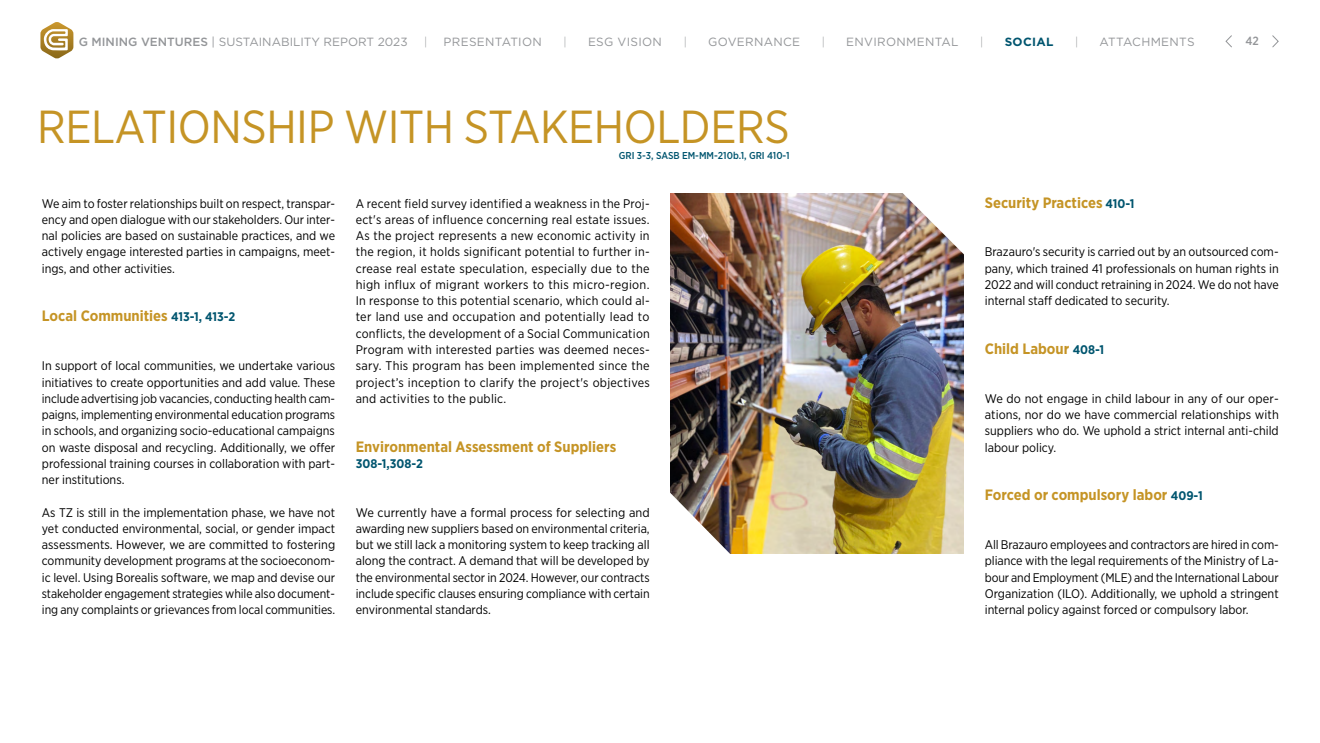
<style>
.page{position:relative;width:1320px;height:743px;background:#fff}
.page>*{position:absolute;margin:0;border:0;box-sizing:border-box;transform-origin:0 0}
.t1{font:46.25px "Gotham Narrow";letter-spacing:-.01em;color:#c59425}
.t2{font:700 15px "Gotham Narrow";color:#c59425}
.t3{font:12.5px/16.2px "Gotham Narrow";color:#000;text-align:justify}
.t4{font:700 12.5px "Gotham Narrow";color:#00556f}
.t5{font:11.88px "Gotham";letter-spacing:.025em;color:#939598}
.t6{font:11.88px "Gotham";color:#939598}
.t7{font:300 11.88px "Gotham Narrow";color:#939598}
.t8{font:700 11.88px "Gotham";letter-spacing:.025em;color:#00556f}
.t9{font:500 11.88px "Gotham Narrow";color:#939598}
.t10{font:500 10px "Gotham Narrow";color:#00556f}
.s1{font-weight:500}
.s2{font-size:12.5px;color:#00556f}
</style>
<div class="page">
<img style="left:671px;top:193px;width:293px;height:361px">
<img style="left:670px;top:482px;width:71px;height:72px">
<img style="left:892px;top:193px;width:72px;height:72px">
<svg style="left:1225px;top:35px;width:7px;height:13px"></svg>
<svg style="left:1272px;top:35px;width:7px;height:13px"></svg>
<svg style="left:40px;top:22px;width:33px;height:37px"></svg>
<p class="t6" style="left:79px;top:34px;width:330px"><span class="s1">G MINING VENTURES</span> | SUSTAINABILITY REPORT 2023</p>
<p class="t7" style="left:424px;top:34px;width:5px">|</p>
<p class="t5" style="left:444px;top:34px;width:100px">PRESENTATION</p>
<p class="t7" style="left:563px;top:34px;width:5px">|</p>
<p class="t5" style="left:588px;top:34px;width:75px">ESG VISION</p>
<p class="t7" style="left:684px;top:34px;width:5px">|</p>
<p class="t5" style="left:708px;top:34px;width:93px">GOVERNANCE</p>
<p class="t7" style="left:822px;top:34px;width:5px">|</p>
<p class="t5" style="left:846px;top:34px;width:114px">ENVIRONMENTAL</p>
<p class="t7" style="left:980px;top:34px;width:5px">|</p>
<p class="t8" style="left:1005px;top:33px;width:50px">SOCIAL</p>
<p class="t7" style="left:1075px;top:34px;width:5px">|</p>
<p class="t5" style="left:1100px;top:34px;width:96px">ATTACHMENTS</p>
<p class="t9" style="left:1245px;top:34px;width:15px">42</p>
<h1 class="t1" style="left:37px;top:98px;width:754px">RELATIONSHIP WITH STAKEHOLDERS</h1>
<p class="t10" style="left:619px;top:149px;width:172px">GRI 3-3, SASB EM-MM-210b.1, GRI 410-1</p>
<p class="t3" style="left:42px;top:195px;width:295px">We aim to foster relationships built on respect, transpar&shy;ency and open dialogue with our stakeholders. Our inter&shy;nal policies are based on sustainable practices, and we actively engage interested parties in campaigns, meet&shy;ings, and other activities.</p>
<p class="t2" style="left:42px;top:306px;width:195px">Local Communities <span class="s2">413-1, 413-2</span></p>
<p class="t3" style="left:42px;top:357px;width:295px">In support of local communities, we undertake various initiatives to create opportunities and add value. These include advertising job vacancies, conducting health cam&shy;paigns, implementing environmental education programs in schools, and organizing socio-educational campaigns on waste disposal and recycling. Additionally, we offer professional training courses in collaboration with part&shy;ner institutions.</p>
<p class="t3" style="left:42px;top:503px;width:295px">As TZ is still in the implementation phase, we have not yet conducted environmental, social, or gender impact assessments. However, we are committed to fostering community development programs at the socioeconom&shy;ic level. Using Borealis software, we map and devise our stakeholder engagement strategies while also document&shy;ing any complaints or grievances from local communities.</p>
<p class="t3" style="left:356px;top:195px;width:296px">A recent field survey identified a weakness in the Proj&shy;ect's areas of influence concerning real estate issues.<br>As the project represents a new economic activity in the region, it holds significant potential to further in&shy;crease real estate speculation, especially due to the high influx of migrant workers to this micro-region.<br>In response to this potential scenario, which could al&shy;ter land use and occupation and potentially lead to conflicts, the development of a Social Communication Program with interested parties was deemed neces&shy;sary. This program has been implemented since the project’s inception to clarify the project's objectives and activities to the public.</p>
<p class="t2" style="left:356px;top:436px;width:262px">Environmental Assessment of Suppliers</p>
<p class="t4" style="left:356px;top:455px;width:69px">308-1,308-2</p>
<p class="t3" style="left:356px;top:503px;width:296px">We currently have a formal process for selecting and awarding new suppliers based on environmental criteria, but we still lack a monitoring system to keep tracking all along the contract. A demand that will be developed by the environmental sector in 2024. However, our contracts include specific clauses ensuring compliance with certain environmental standards.</p>
<p class="t2" style="left:985px;top:193px;width:151px">Security Practices <span class="s2">410-1</span></p>
<p class="t3" style="left:985px;top:243px;width:295px">Brazauro's security is carried out by an outsourced com&shy;pany, which trained 41 professionals on human rights in 2022 and will conduct retraining in 2024. We do not have internal staff dedicated to security.</p>
<p class="t2" style="left:985px;top:339px;width:121px">Child Labour <span class="s2">408-1</span></p>
<p class="t3" style="left:985px;top:390px;width:295px">We do not engage in child labour in any of our oper&shy;ations, nor do we have commercial relationships with suppliers who do. We uphold a strict internal anti-child labour policy.</p>
<p class="t2" style="left:985px;top:485px;width:219px">Forced or compulsory labor <span class="s2">409-1</span></p>
<p class="t3" style="left:985px;top:536px;width:295px">All Brazauro employees and contractors are hired in com&shy;pliance with the legal requirements of the Ministry of La&shy;bour and Employment (MLE) and the International Labour Organization (ILO). Additionally, we uphold a stringent internal policy against forced or compulsory labor.</p>
</div>
